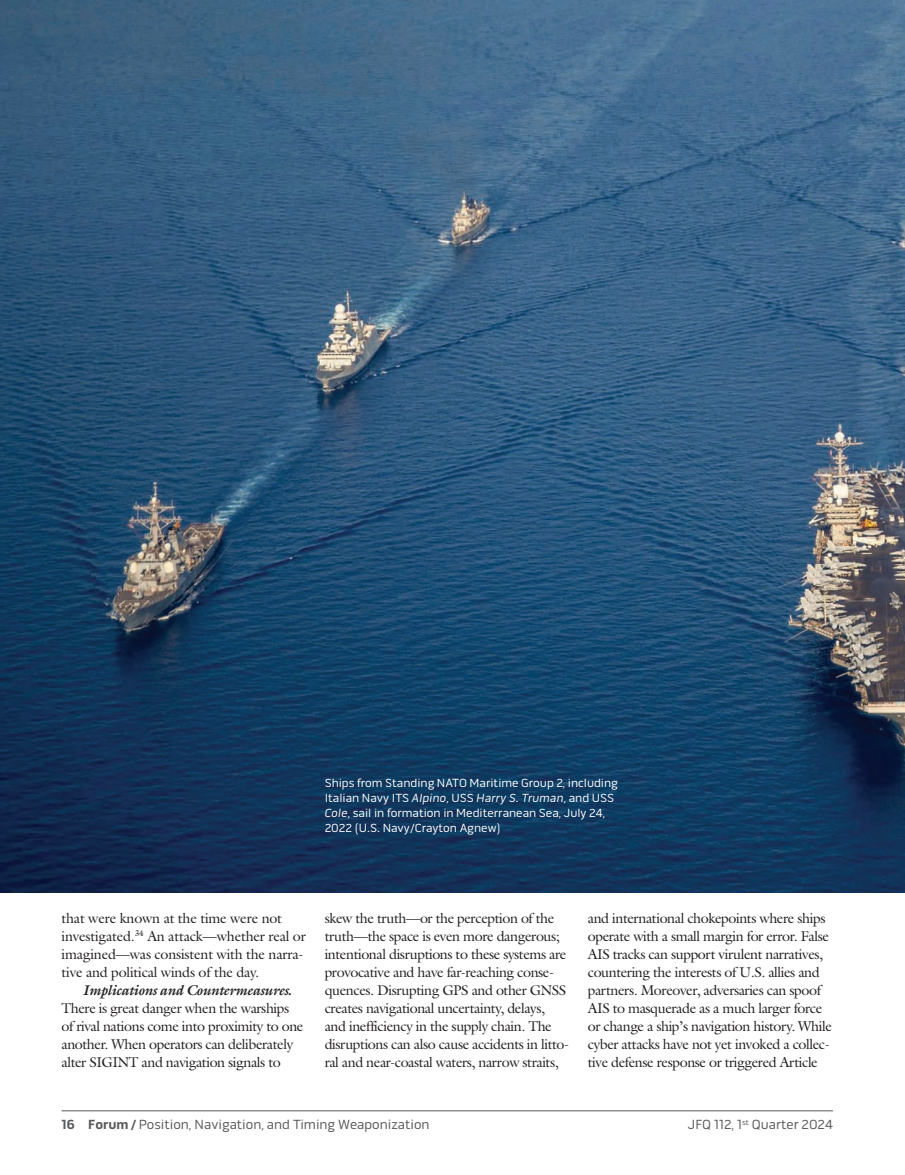
<style>
.page{position:relative;width:905px;height:1175px;background:#fff}
.page>*{position:absolute;margin:0;border:0;box-sizing:border-box;transform-origin:0 0}
.sub_c{font:14.25px/18px "Galliard Std";letter-spacing:-.03em;color:#231f20}
.body_text{font:14.25px/18px "Galliard Std";letter-spacing:-.015em;color:#231f20}
.t1{font:13.5px "Pill Gothic 600 mg";color:#57585a}
.photo_caption{font:12px/15px "Pill Gothic 600 mg";color:#fff}
.s1{font-style:italic}
.s2{font-weight:700;font-style:italic}
.s3{font-weight:700}
</style>
<div class="page">
<hr style="left:62px;top:1110px;width:770px;height:1px;background:#57585a">
<img style="left:0;top:0;width:904px;height:892px">
<p class="photo_caption" style="left:324px;top:775px;width:295px">Ships from Standing NATO Maritime Group 2, including Italian Navy ITS <span class="s1">Alpino</span>, USS <span class="s1">Harry S. Truman</span>, and USS <span class="s1">Cole</span>, sail in formation in Mediterranean Sea, July 24, 2022 (U.S. Navy/Crayton Agnew)</p>
<p class="body_text" style="left:62px;top:908px;width:246px">that were known at the time were not investigated.<sup>34</sup> An attack—whether real or imagined—was consistent with the narra&shy;tive and political winds of the day.</p>
<p class="sub_c" style="left:62px;top:980px;width:243px;text-indent:21px"><span class="s2">Implications and Countermeasures.<br></span>There is great danger when the warships of rival nations come into proximity to one another. When operators can deliberately alter SIGINT and navigation signals to</p>
<p class="sub_c" style="left:324px;top:908px;width:246px">skew the truth—or the perception of the truth—the space is even more dangerous; intentional disruptions to these systems are provocative and have far-reaching conse&shy;quences. Disrupting GPS and other GNSS creates navigational uncertainty, delays, and inefficiency in the supply chain. The disruptions can also cause accidents in litto&shy;ral and near-coastal waters, narrow straits,</p>
<p class="sub_c" style="left:588px;top:908px;width:246px">and international chokepoints where ships operate with a small margin for error. False AIS tracks can support virulent narratives, countering the interests of U.S. allies and partners. Moreover, adversaries can spoof AIS to masquerade as a much larger force or change a ship’s navigation history. While cyber attacks have not yet invoked a collec&shy;tive defense response or triggered Article</p>
<p class="t1" style="left:62px;top:1116px;width:369px"><span class="s3">16 Forum /</span> Position, Navigation, and Timing Weaponization</p>
<p class="t1" style="left:688px;top:1116px;width:146px">JFQ 112, 1<sup>st</sup> Quarter 2024</p>
</div>
